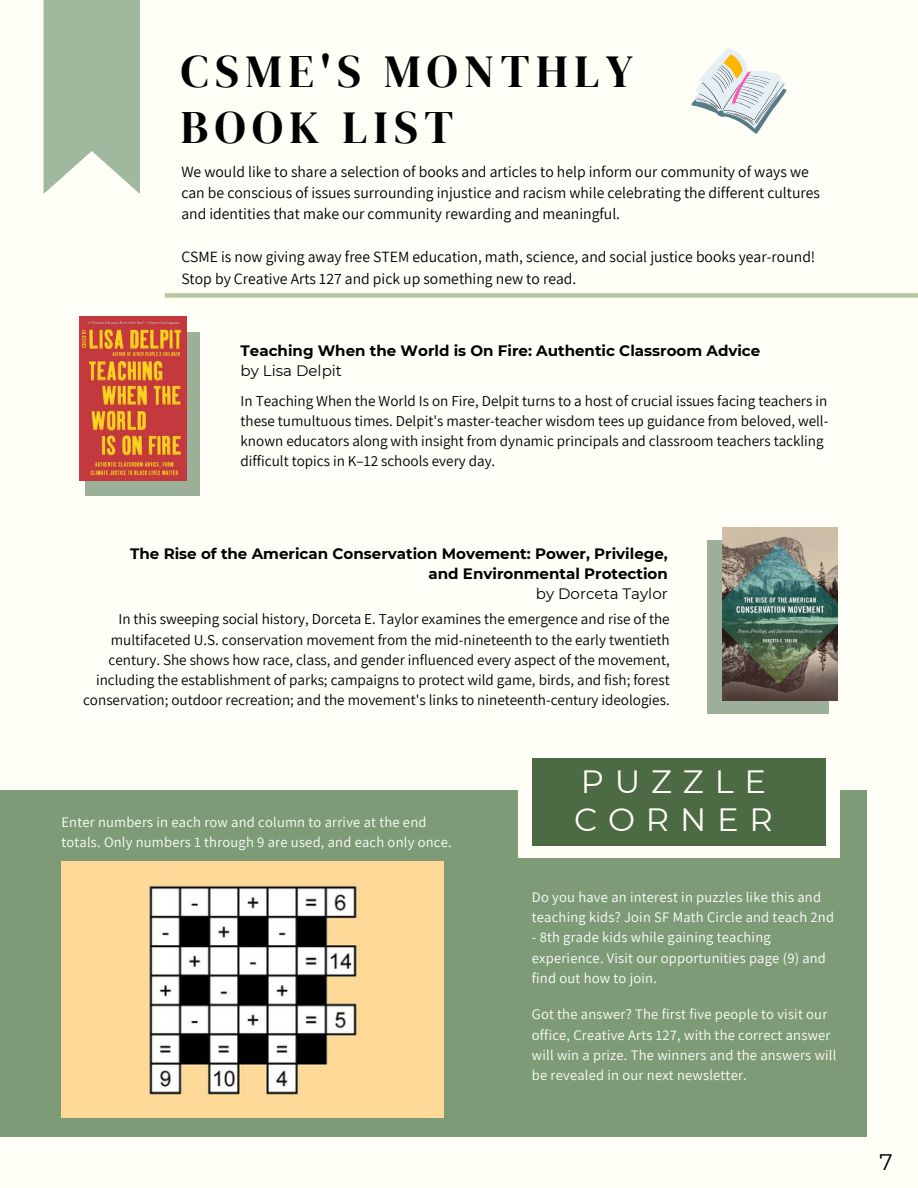
<style>
.page{position:relative;width:918px;height:1188px;background:#fffef7}
.page>*{position:absolute;margin:0;border:0;box-sizing:border-box;transform-origin:0 0}
.t1{font:46.05px/56.2px "DM Serif Display";letter-spacing:.14em;color:#000}
.t2{font:32.25px/38.2px "Montserrat";letter-spacing:.335em;color:#fffef7}
.t3{font:22.5px "Montserrat";color:#000}
.t4{font:15.6px/21.3px "Assistant";color:#000}
.t5{font:15.15px/20.2px "Assistant";color:#000;text-align:right}
.t6{font:700 15px/20.2px "Montserrat";color:#000;text-align:right}
.t7{font:15px "Montserrat";color:#000}
.t8{font:14.55px/20.2px "Assistant";letter-spacing:.015em;color:#fff}
.t9{font:14.55px/20.2px "Assistant";letter-spacing:.015em;color:#fffef7}
</style>
<div class="page">
<svg style="left:44px;top:0;width:96px;height:194px;background:#aabfa7"></svg>
<div style="left:708px;top:540px;width:121px;height:174px;background:#9caf98"></div>
<div style="left:165px;top:293px;width:753px;height:5px;background:#b8c8a1"></div>
<svg style="left:691px;top:48px;width:96px;height:86px"></svg>
<div style="left:85px;top:332px;width:115px;height:163px;background:#9caf98"></div>
<div style="left:0;top:790px;width:867px;height:347px;background:#7d9b76"></div>
<div style="left:518px;top:770px;width:321px;height:87px;background:#fffef7"></div>
<div style="left:532px;top:758px;width:293px;height:87px;background:#4c6b44"></div>
<img style="left:61px;top:862px;width:383px;height:255px">
<img style="left:80px;top:316px;width:107px;height:164px">
<img style="left:722px;top:527px;width:116px;height:173px">
<h1 class="t1" style="left:181px;top:43px;width:454px">CSME'S MONTHLY<br>BOOK LIST</h1>
<p class="t4" style="left:181px;top:160px;width:640px">We would like to share a selection of books and articles to help inform our community of ways we can be conscious of issues surrounding injustice and racism while celebrating the different cultures and identities that make our community rewarding and meaningful.</p>
<p class="t4" style="left:181px;top:246px;width:636px">CSME is now giving away free STEM education, math, science, and social justice books year-round!<br>Stop by Creative Arts 127 and pick up something new to read.</p>
<p class="t6" style="left:241px;top:340px;width:521px">Teaching When the World is On Fire: Authentic Classroom Advice</p>
<p class="t7" style="left:241px;top:361px;width:103px">by Lisa Delpit</p>
<p class="t5" style="left:241px;top:390px;width:589px;text-align:left">In Teaching When the World Is on Fire, Delpit turns to a host of crucial issues facing teachers in these tumultuous times. Delpit's master-teacher wisdom tees up guidance from beloved, well&shy;known educators along with insight from dynamic principals and classroom teachers tackling difficult topics in K–12 schools every day.</p>
<p class="t6" style="left:130px;top:543px;width:539px">The Rise of the American Conservation Movement: Power, Privilege, and Environmental Protection</p>
<p class="t7" style="left:536px;top:584px;width:134px">by Dorceta Taylor</p>
<p class="t5" style="left:83px;top:609px;width:588px">In this sweeping social history, Dorceta E. Taylor examines the emergence and rise of the multifaceted U.S. conservation movement from the mid-nineteenth to the early twentieth century. She shows how race, class, and gender influenced every aspect of the movement, including the establishment of parks; campaigns to protect wild game, birds, and fish; forest conservation; outdoor recreation; and the movement's links to nineteenth-century ideologies.</p>
<p class="t8" style="left:61px;top:811px;width:392px">Enter numbers in each row and column to arrive at the end totals. Only numbers 1 through 9 are used, and each only once.</p>
<h2 class="t2" style="left:574px;top:762px;width:200px">PUZZLE<br>CORNER</h2>
<p class="t8" style="left:532px;top:886px;width:304px">Do you have an interest in puzzles like this and teaching kids? Join SF Math Circle and teach 2nd</p>
<p class="t8" style="left:532px;top:927px;width:296px">- 8th grade kids while gaining teaching experience. Visit our opportunities page (9) and find out how to join.</p>
<p class="t9" style="left:532px;top:1004px;width:306px">Got the answer? The first five people to visit our office, Creative Arts 127, with the correct answer will win a prize. The winners and the answers will be revealed in our next newsletter.</p>
<h3 class="t3" style="left:880px;top:1149px;width:15px">7</h3>
</div>
